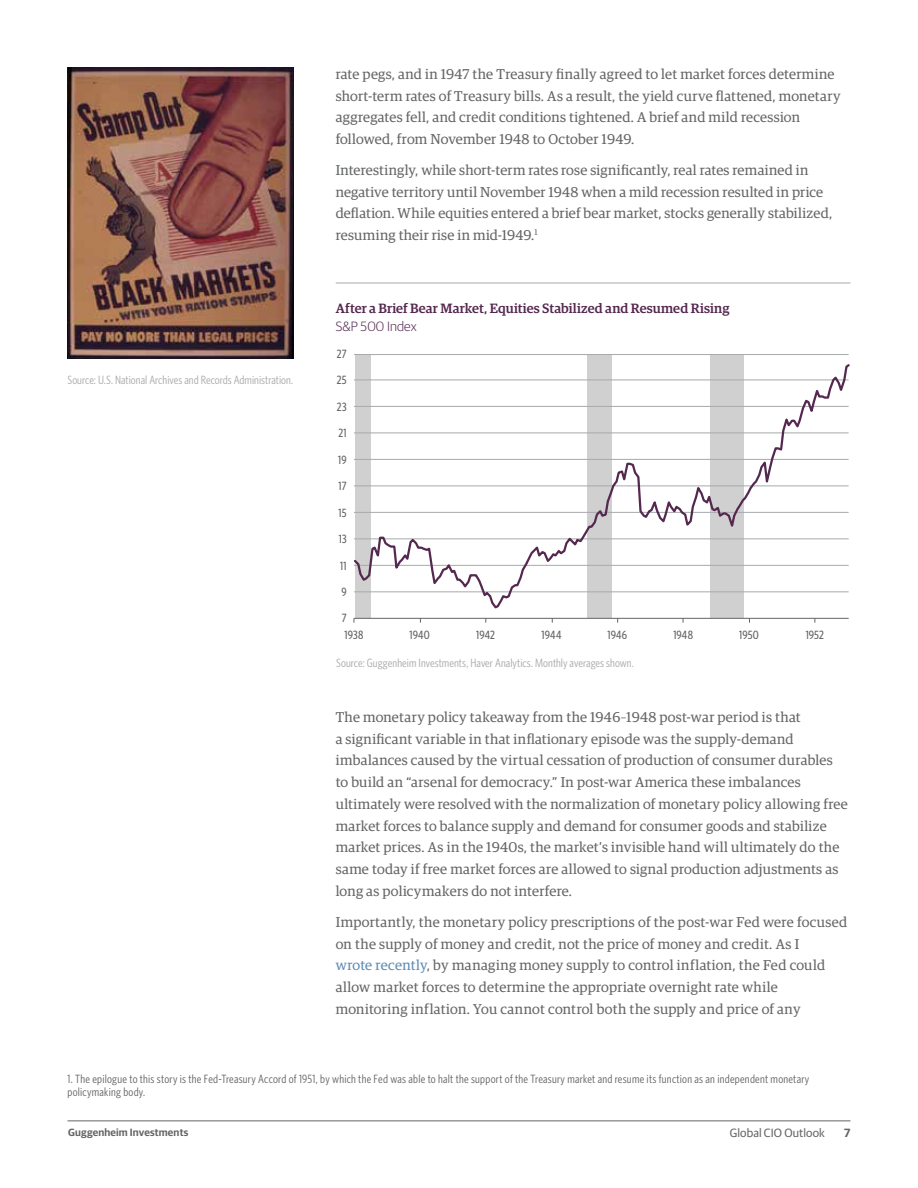
<style>
.page{position:relative;width:918px;height:1188px;background:#fff}
.page>*{position:absolute;margin:0;border:0;box-sizing:border-box;transform-origin:0 0}
.t1{font:14.25px/21.8px "Guardian Egyp";letter-spacing:.015em;color:#636466}
.t2{font:500 13.5px "Guardian Egyp";letter-spacing:.01em;color:#54284f}
.t3{font:300 13.5px "Guardian Sans";letter-spacing:.01em;color:#54284f}
.t4{font:12px/13.5px "Whitney Condensed";letter-spacing:.02em;color:#636466}
.t5{font:12px "Whitney Condensed";letter-spacing:.005em;color:#a7a9ac}
.t6{font:500 12px "Whitney Condensed";letter-spacing:.005em;color:#646565}
.t7{font:500 12px "Whitney Condensed";letter-spacing:.01em;color:#636466}
.t8{font:12px "Guardian Sans";letter-spacing:.01em;color:#636466}
.t9{font:600 12px "Guardian Sans";color:#636466}
.t10{font:600 10.5px "Guardian Sans";letter-spacing:.015em;color:#636466}
.s1{color:#5e8ab5}
</style>
<div class="page">
<hr style="left:67px;top:1120px;width:783px;height:1px;background:#636466">
<img style="left:68px;top:68px;width:225px;height:290px">
<div style="left:356px;top:354px;width:15px;height:264px;background:#d0d0d0"></div>
<div style="left:588px;top:354px;width:24px;height:264px;background:#d0d0d0"></div>
<div style="left:711px;top:354px;width:33px;height:264px;background:#d0d0d0"></div>
<hr style="left:354px;top:354px;width:495px;height:1px;background:#a7a9ac">
<hr style="left:354px;top:618px;width:495px;height:1px;background:#636466">
<svg style="left:354px;top:362px;width:496px;height:248px"></svg>
<hr style="left:336px;top:283px;width:515px;height:1px;background:#a7a9ac">
<p class="t1" style="left:336px;top:62px;width:506px">rate pegs, and in 1947 the Treasury finally agreed to let market forces determine short-term rates of Treasury bills. As a result, the yield curve flattened, monetary aggregates fell, and credit conditions tightened. A brief and mild recession followed, from November 1948 to October 1949.</p>
<p class="t1" style="left:336px;top:158px;width:498px">Interestingly, while short-term rates rose significantly, real rates remained in negative territory until November 1948 when a mild recession resulted in price deflation. While equities entered a brief bear market, stocks generally stabilized, resuming their rise in mid-1949.<sup>1</sup></p>
<p class="t5" style="left:68px;top:372px;width:227px">Source: U.S. National Archives and Records Administration.</p>
<p class="t2" style="left:336px;top:299px;width:395px">After a Brief Bear Market, Equities Stabilized and Resumed Rising</p>
<p class="t3" style="left:336px;top:317px;width:83px">S&amp;P 500 Index</p>
<p class="t7" style="left:337px;top:346px;width:11px">27</p>
<p class="t7" style="left:337px;top:373px;width:11px">25</p>
<p class="t7" style="left:337px;top:399px;width:11px">23</p>
<p class="t7" style="left:339px;top:426px;width:10px">21</p>
<p class="t7" style="left:338px;top:452px;width:10px">19</p>
<p class="t7" style="left:339px;top:479px;width:9px">17</p>
<p class="t7" style="left:339px;top:505px;width:10px">15</p>
<p class="t7" style="left:339px;top:531px;width:9px">13</p>
<p class="t7" style="left:340px;top:558px;width:8px">11</p>
<p class="t7" style="left:341px;top:584px;width:7px">9</p>
<p class="t7" style="left:342px;top:611px;width:6px">7</p>
<p class="t6" style="left:345px;top:627px;width:20px">1938</p>
<p class="t6" style="left:410px;top:627px;width:22px">1940</p>
<p class="t6" style="left:476px;top:627px;width:20px">1942</p>
<p class="t6" style="left:542px;top:627px;width:21px">1944</p>
<p class="t6" style="left:608px;top:627px;width:21px">1946</p>
<p class="t6" style="left:673px;top:627px;width:21px">1948</p>
<p class="t6" style="left:739px;top:627px;width:21px">1950</p>
<p class="t6" style="left:806px;top:627px;width:20px">1952</p>
<p class="t5" style="left:336px;top:656px;width:299px">Source: Guggenheim Investments, Haver Analytics. Monthly averages shown.</p>
<p class="t1" style="left:336px;top:705px;width:514px">The monetary policy takeaway from the 1946–1948 post-war period is that<br>a significant variable in that inflationary episode was the supply-demand imbalances caused by the virtual cessation of production of consumer durables to build an “arsenal for democracy.” In post-war America these imbalances ultimately were resolved with the normalization of monetary policy allowing free market forces to balance supply and demand for consumer goods and stabilize market prices. As in the 1940s, the market’s invisible hand will ultimately do the same today if free market forces are allowed to signal production adjustments as long as policymakers do not interfere.</p>
<p class="t1" style="left:336px;top:910px;width:513px">Importantly, the monetary policy prescriptions of the post-war Fed were focused on the supply of money and credit, not the price of money and credit. As I<br><span class="s1">wrote recently</span>, by managing money supply to control inflation, the Fed could allow market forces to determine the appropriate overnight rate while monitoring inflation. You cannot control both the supply and price of any</p>
<p class="t4" style="left:68px;top:1071px;width:743px">1. The epilogue to this story is the Fed-Treasury Accord of 1951, by which the Fed was able to halt the support of the Treasury market and resume its function as an independent monetary policymaking body.</p>
<p class="t10" style="left:68px;top:1125px;width:122px">Guggenheim Investments</p>
<p class="t8" style="left:730px;top:1125px;width:97px">Global CIO Outlook</p>
<p class="t9" style="left:844px;top:1124px;width:8px">7</p>
</div>
